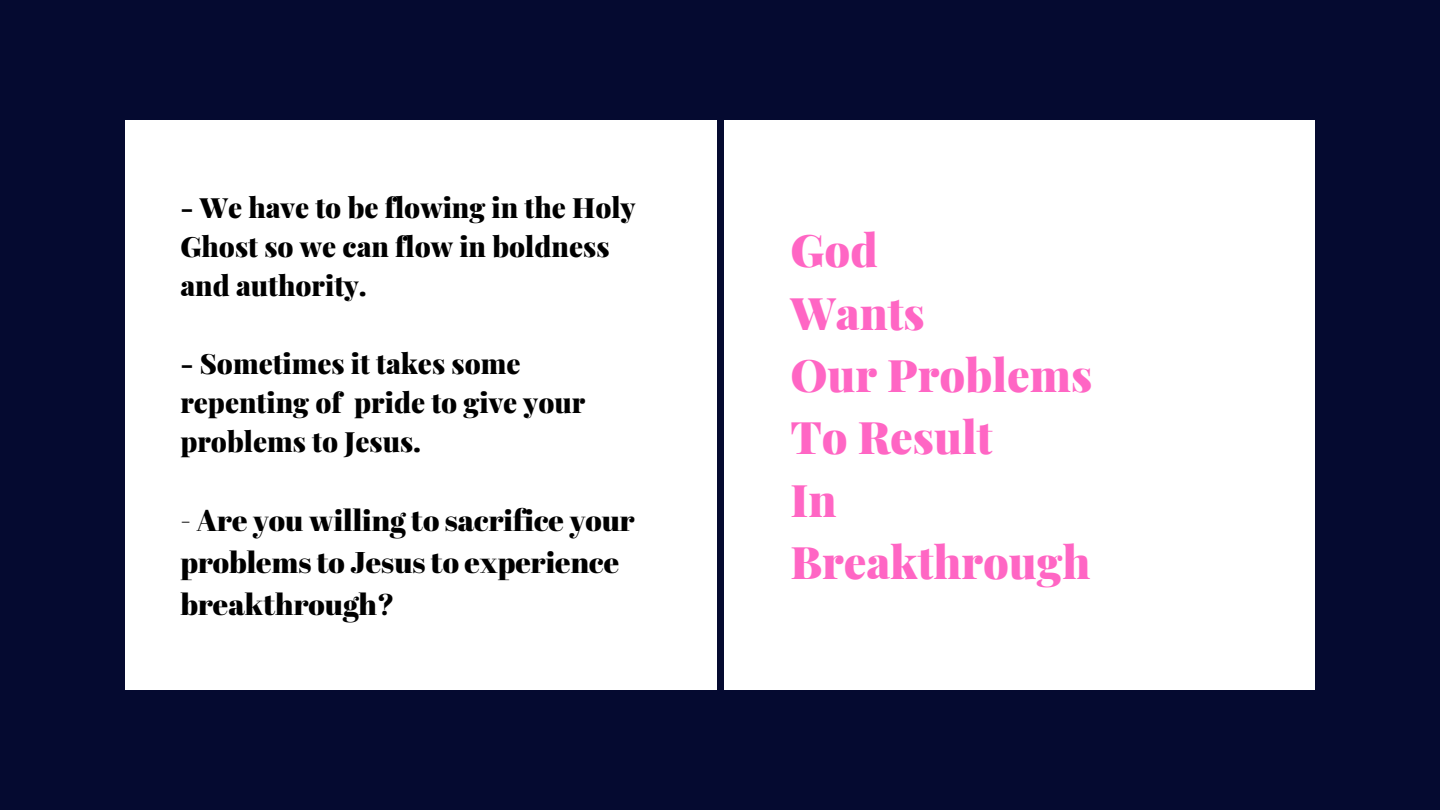
<style>
.page{position:relative;width:1440px;height:810px;background:#050a30}
.page>*{position:absolute;margin:0;border:0;box-sizing:border-box;transform-origin:0 0}
.t1{font:900 45px/62.4px "Playfair Display";color:#ff66c4}
.t2{font:30px/42px "Abril Fatface";color:#000}
.t3{font:900 28px/39px "Playfair Display";color:#000}
</style>
<div class="page">
<div style="left:125px;top:120px;width:592px;height:570px;background:#fff"></div>
<div style="left:724px;top:120px;width:591px;height:570px;background:#fff"></div>
<p class="t3" style="left:180px;top:187px;width:457px">- We have to be flowing in the Holy<br>Ghost so we can flow in boldness and authority.</p>
<p class="t3" style="left:180px;top:343px;width:407px">- Sometimes it takes some repenting of pride to give your problems to Jesus.</p>
<p class="t2" style="left:180px;top:499px;width:456px">- Are you willing to sacrifice your problems to Jesus to experience breakthrough?</p>
<h1 class="t1" style="left:790px;top:217px;width:303px">God<br>Wants<br>Our Problems<br>To Result<br>In<br>Breakthrough</h1>
</div>
